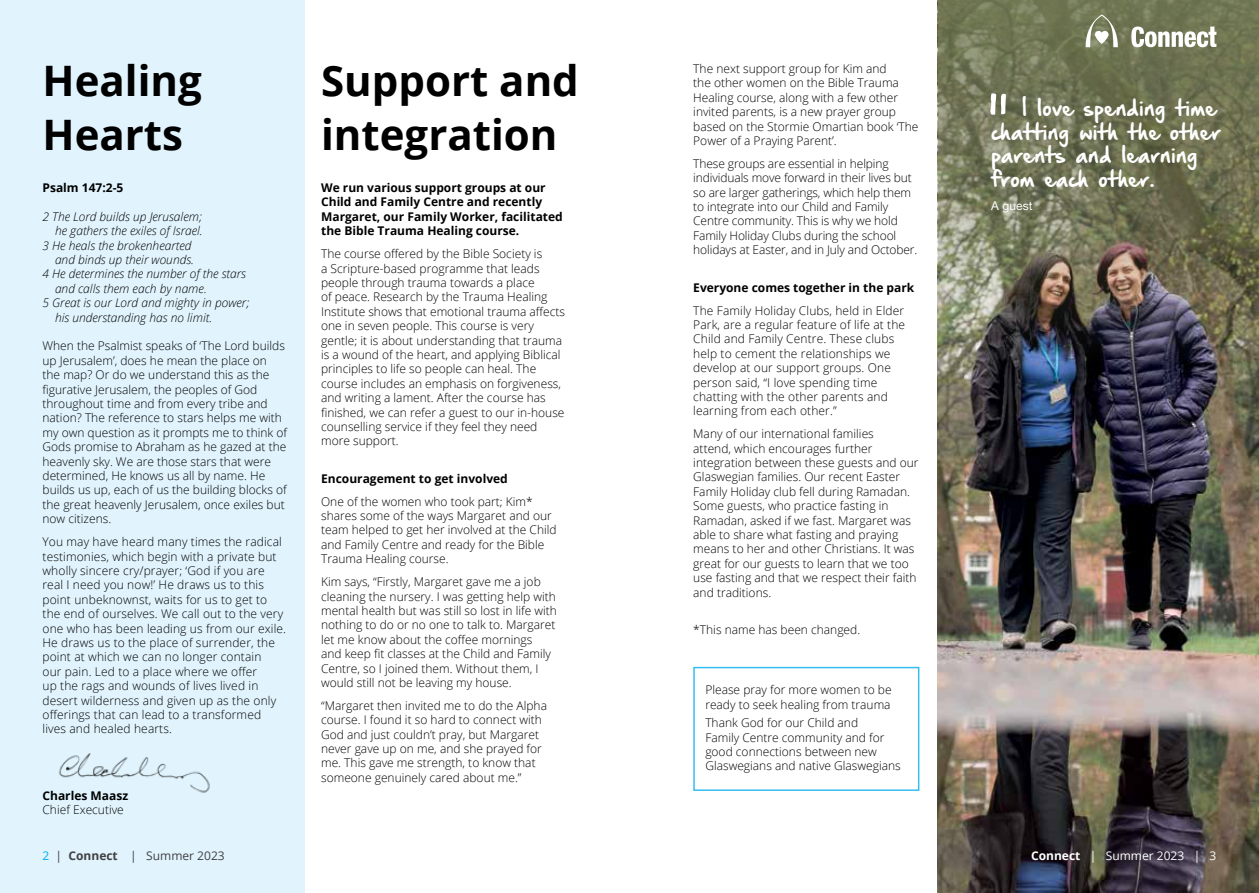
<style>
.page{position:relative;width:1259px;height:893px;background:#fff}
.page>*{position:absolute;margin:0;border:0;box-sizing:border-box;transform-origin:0 0}
.t1{font:700 42px/54px "Open Sans";color:#000}
.t2{font:19.5px/23.4px "Hand Of Sean Demo";color:#fff}
.t3{font:300 12px/14.4px "Open Sans";color:#000}
.t4{font:italic 300 12px "Open Sans";color:#000}
.t5{font:700 12px/14.4px "Open Sans";color:#000}
.t6{font:12px "Open Sans";color:#414042}
.t7{font:12px "Open Sans";color:#fff}
.t8{font:12px "Helvetica Neue";letter-spacing:.01em;color:#fff}
.s1{color:#00aeef}
.s2{font-weight:700}
</style>
<div class="page">
<img style="left:938px;top:538px;width:321px;height:355px">
<img style="left:938px;top:0;width:321px;height:538px">
<svg style="left:1131px;top:27px;width:85px;height:20px"></svg>
<svg style="left:1085px;top:14px;width:32px;height:33px"></svg>
<div style="left:0;top:0;width:304px;height:893px;background:#e1f4fd"></div>
<img style="left:58px;top:753px;width:152px;height:40px">
<div style="left:693px;top:667px;width:226px;height:124px;background:#fff;border:2px solid #00aeef"></div>
<svg style="left:990px;top:93px;width:16px;height:22px"></svg>
<h1 class="t1" style="left:43px;top:53px;width:161px">Healing<br>Hearts</h1>
<p class="t5" style="left:43px;top:180px;width:82px">Psalm 147:2-5</p>
<p class="t4" style="left:43px;top:208px;width:161px">2 The Lord builds up Jerusalem;</p>
<p class="t4" style="left:55px;top:223px;width:149px">he gathers the exiles of Israel.</p>
<p class="t4" style="left:43px;top:237px;width:150px">3 He heals the brokenhearted</p>
<p class="t4" style="left:55px;top:251px;width:140px">and binds up their wounds.</p>
<p class="t4" style="left:43px;top:266px;width:205px">4 He determines the number of the stars</p>
<p class="t4" style="left:55px;top:280px;width:153px">and calls them each by name.</p>
<p class="t4" style="left:43px;top:295px;width:208px">5 Great is our Lord and mighty in power;</p>
<p class="t4" style="left:55px;top:309px;width:159px">his understanding has no limit.</p>
<p class="t3" style="left:43px;top:339px;width:246px">When the Psalmist speaks of ‘The Lord builds up Jerusalem’, does he mean the place on the map? Or do we understand this as the figurative Jerusalem, the peoples of God throughout time and from every tribe and nation? The reference to stars helps me with my own question as it prompts me to think of Gods promise to Abraham as he gazed at the heavenly sky. We are those stars that were determined, He knows us all by name. He builds us up, each of us the building blocks of the great heavenly Jerusalem, once exiles but now citizens.</p>
<p class="t3" style="left:43px;top:534px;width:245px">You may have heard many times the radical testimonies, which begin with a private but wholly sincere cry/prayer; ‘God if you are real I need you now!’ He draws us to this point unbeknownst, waits for us to get to the end of ourselves. We call out to the very one who has been leading us from our exile.<br>He draws us to the place of surrender, the point at which we can no longer contain<br>our pain. Led to a place where we offer<br>up the rags and wounds of lives lived in desert wilderness and given up as the only offerings that can lead to a transformed lives and healed hearts.</p>
<h1 class="t1" style="left:321px;top:53px;width:259px">Support and integration</h1>
<p class="t3" style="left:693px;top:61px;width:227px">The next support group for Kim and<br>the other women on the Bible Trauma Healing course, along with a few other invited parents, is a new prayer group based on the Stormie Omartian book ‘The Power of a Praying Parent’.</p>
<p class="t3" style="left:693px;top:156px;width:226px">These groups are essential in helping individuals move forward in their lives but so are larger gatherings, which help them to integrate into our Child and Family Centre community. This is why we hold Family Holiday Clubs during the school holidays at Easter, and in July and October.</p>
<p class="t5" style="left:693px;top:280px;width:222px">Everyone comes together in the park</p>
<p class="t3" style="left:693px;top:303px;width:213px">The Family Holiday Clubs, held in Elder Park, are a regular feature of life at the Child and Family Centre. These clubs help to cement the relationships we develop at our support groups. One person said, “I love spending time chatting with the other parents and learning from each other.”</p>
<p class="t3" style="left:693px;top:426px;width:227px">Many of our international families<br>attend, which encourages further integration between these guests and our Glaswegian families. Our recent Easter Family Holiday club fell during Ramadan.<br>Some guests, who practice fasting in Ramadan, asked if we fast. Margaret was able to share what fasting and praying means to her and other Christians. It was great for our guests to learn that we too use fasting and that we respect their faith and traditions.</p>
<p class="t3" style="left:693px;top:622px;width:168px">*This name has been changed.</p>
<p class="t5" style="left:321px;top:180px;width:243px">We run various support groups at our Child and Family Centre and recently Margaret, our Family Worker, facilitated the Bible Trauma Healing course.</p>
<p class="t3" style="left:321px;top:246px;width:245px">The course offered by the Bible Society is<br>a Scripture-based programme that leads people through trauma towards a place<br>of peace. Research by the Trauma Healing Institute shows that emotional trauma affects one in seven people. This course is very gentle; it is about understanding that trauma is a wound of the heart, and applying Biblical principles to life so people can heal. The course includes an emphasis on forgiveness, and writing a lament. After the course has finished, we can refer a guest to our in-house counselling service if they feel they need more support.</p>
<p class="t5" style="left:321px;top:471px;width:188px">Encouragement to get involved</p>
<p class="t3" style="left:321px;top:494px;width:237px">One of the women who took part; Kim* shares some of the ways Margaret and our team helped to get her involved at the Child and Family Centre and ready for the Bible Trauma Healing course.</p>
<p class="t3" style="left:321px;top:574px;width:237px">Kim says, “Firstly, Margaret gave me a job cleaning the nursery. I was getting help with mental health but was still so lost in life with nothing to do or no one to talk to. Margaret let me know about the coffee mornings<br>and keep fit classes at the Child and Family Centre, so I joined them. Without them, I would still not be leaving my house.</p>
<p class="t3" style="left:321px;top:698px;width:227px">“Margaret then invited me to do the Alpha course. I found it so hard to connect with God and just couldn’t pray, but Margaret never gave up on me, and she prayed for me. This gave me strength, to know that someone genuinely cared about me.”</p>
<p class="t3" style="left:705px;top:682px;width:188px">Please pray for more women to be ready to seek healing from trauma</p>
<p class="t3" style="left:705px;top:715px;width:197px">Thank God for our Child and<br>Family Centre community and for good connections between new<br>Glaswegians and native Glaswegians</p>
<h2 class="t2" style="left:991px;top:98px;width:231px;text-indent:31px">I love spending time chatting with the other parents and learning from each other.</h2>
<p class="t8" style="left:991px;top:197px;width:43px">A guest</p>
<p class="t5" style="left:43px;top:788px;width:87px">Charles Maasz</p>
<p class="t3" style="left:43px;top:802px;width:83px">Chief Executive</p>
<p class="t6" style="left:43px;top:847px;width:184px"><span class="s1">2</span> | <span class="s2">Connect</span> | Summer 2023</p>
<p class="t7" style="left:1031px;top:847px;width:187px"><span class="s2">Connect</span> | Summer 2023 | 3</p>
</div>
